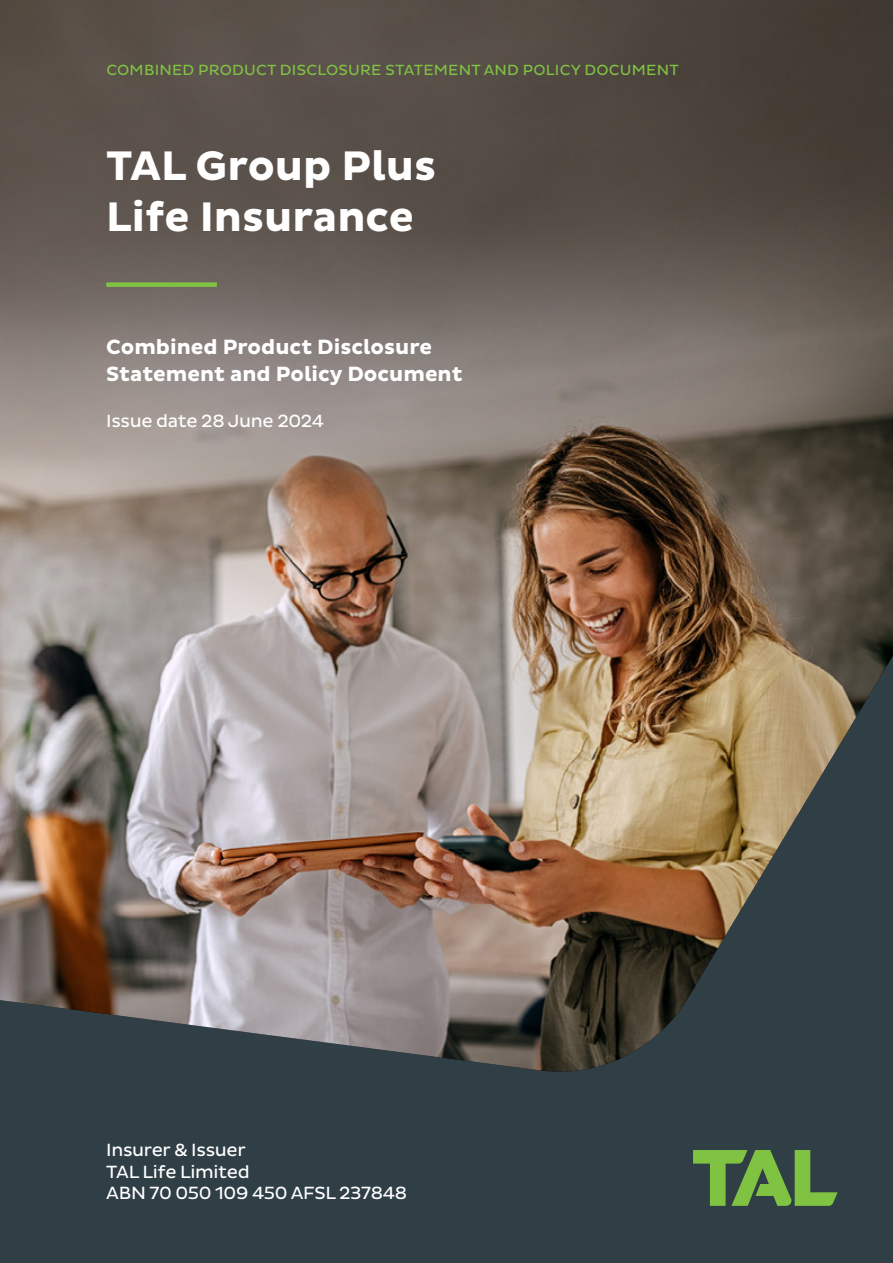
<style>
.page{position:relative;width:893px;height:1263px;background:#303e46}
.page>*{position:absolute;margin:0;border:0;box-sizing:border-box;transform-origin:0 0}
.t1{font:700 42px/51px "Pluto Sans";color:#fff}
.t2{font:700 21px/27px "Pluto Sans";color:#fff}
.t3{font:18px/21.6px "Pluto Sans";letter-spacing:-.02em;color:#fff}
.t4{font:15px "Pluto Sans";letter-spacing:.015em;color:#80c343}
</style>
<div class="page">
<img style="left:0;top:818px;width:796px;height:254px">
<svg style="left:693px;top:1150px;width:145px;height:56px"></svg>
<img style="left:0;top:0;width:893px;height:818px">
<div style="left:106px;top:282px;width:111px;height:5px;background:#80c343"></div>
<p class="t4" style="left:106px;top:61px;width:574px">COMBINED PRODUCT DISCLOSURE STATEMENT AND POLICY DOCUMENT</p>
<h1 class="t1" style="left:106px;top:142px;width:331px">TAL Group Plus<br>Life Insurance</h1>
<p class="t2" style="left:106px;top:334px;width:358px">Combined Product Disclosure<br>Statement and Policy Document</p>
<p class="t3" style="left:106px;top:411px;width:219px">Issue date 28 June 2024</p>
<p class="t3" style="left:106px;top:1139px;width:302px">Insurer &amp; Issuer<br>TAL Life Limited<br>ABN 70 050 109 450 AFSL 237848</p>
</div>
